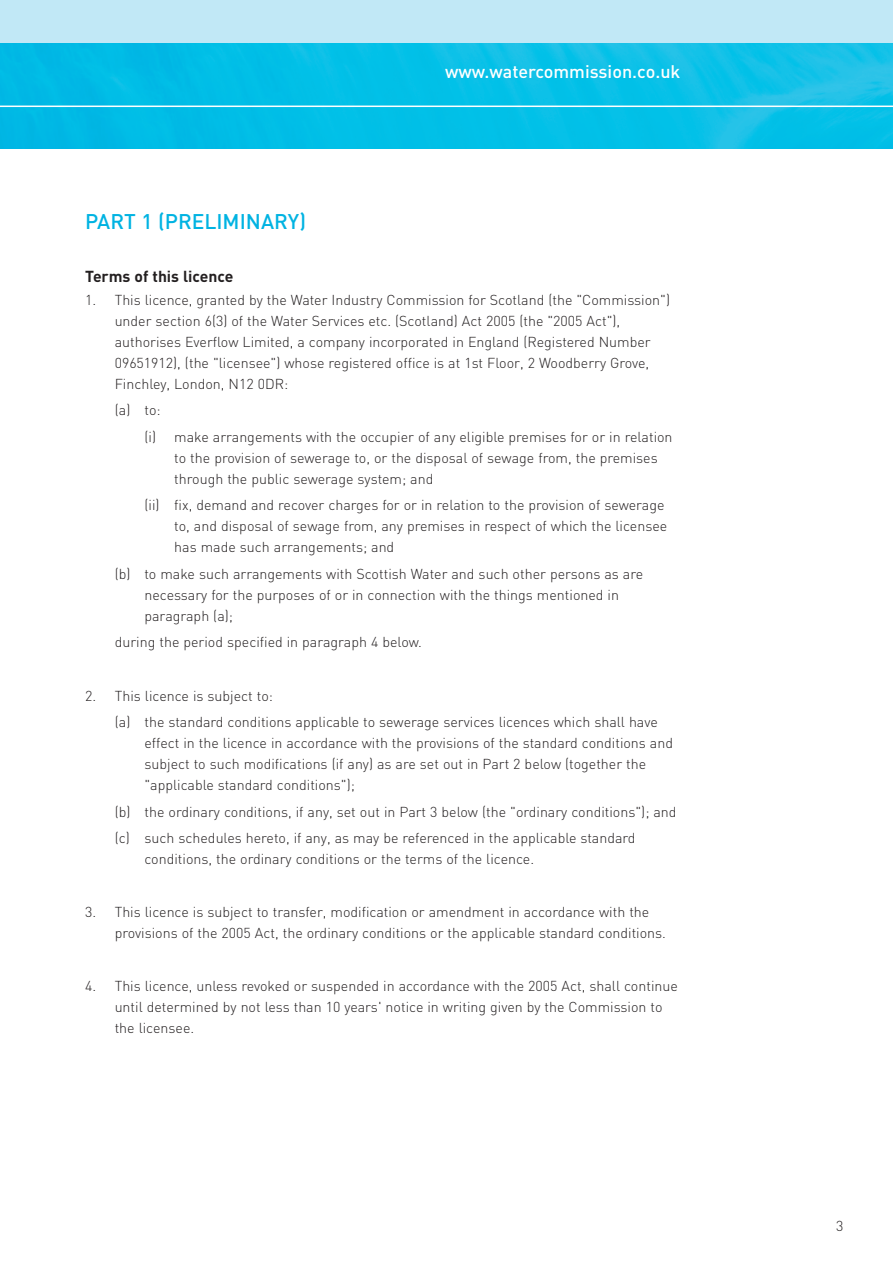
<style>
.page{position:relative;width:893px;height:1263px;background:#fff}
.page>*{position:absolute;margin:0;border:0;box-sizing:border-box;transform-origin:0 0}
.t1{font:500 21px "DIN";color:#00b3e2}
.t2{font:500 18px "DIN";color:#fff}
.t3{font:700 15.75px "DIN";color:#231f20}
.t4{font:300 14.25px/21px "DIN";color:#231f20}
</style>
<div class="page">
<img style="left:0;top:43px;width:892px;height:106px">
<div style="left:0;top:0;width:892px;height:43px;background:#c1e8f6"></div>
<hr style="left:0;top:106px;width:892px;height:1px;background:#fff">
<p class="t2" style="left:445px;top:65px;width:237px">www.watercommission.co.uk</p>
<h1 class="t1" style="left:85px;top:214px;width:222px">PART 1 (PRELIMINARY)</h1>
<p class="t3" style="left:85px;top:270px;width:150px">Terms of this licence</p>
<p class="t4" style="left:115px;top:291px;width:557px;text-indent:-30px">1. This licence, granted by the Water Industry Commission for Scotland (the "Commission") under section 6(3) of the Water Services etc. (Scotland) Act 2005 (the "2005 Act"), authorises Everflow Limited, a company incorporated in England (Registered Number 09651912), (the "licensee") whose registered office is at 1st Floor, 2 Woodberry Grove, Finchley, London, N12 0DR:</p>
<p class="t4" style="left:145px;top:399px;width:529px;line-height:26.5px;text-indent:-30px">(a) to:<br>(i) make arrangements with the occupier of any eligible premises for or in relation</p>
<p class="t4" style="left:174px;top:449px;width:485px">to the provision of sewerage to, or the disposal of sewage from, the premises through the public sewerage system; and</p>
<p class="t4" style="left:174px;top:497px;width:494px;text-indent:-30px">(ii) fix, demand and recover charges for or in relation to the provision of sewerage to, and disposal of sewage from, any premises in respect of which the licensee has made such arrangements; and</p>
<p class="t4" style="left:144px;top:565px;width:500px;text-indent:-30px">(b) to make such arrangements with Scottish Water and such other persons as are necessary for the purposes of or in connection with the things mentioned in paragraph (a);</p>
<p class="t4" style="left:115px;top:634px;width:308px">during the period specified in paragraph 4 below.</p>
<p class="t4" style="left:115px;top:684px;width:544px;line-height:26.5px;text-indent:-30px">2. This licence is subject to:<br>(a) the standard conditions applicable to sewerage services licences which shall have</p>
<p class="t4" style="left:144px;top:734px;width:530px">effect in the licence in accordance with the provisions of the standard conditions and subject to such modifications (if any) as are set out in Part 2 below (together the "applicable standard conditions");</p>
<p class="t4" style="left:115px;top:800px;width:563px;line-height:26.5px">(b) the ordinary conditions, if any, set out in Part 3 below (the "ordinary conditions"); and (c) such schedules hereto, if any, as may be referenced in the applicable standard</p>
<p class="t4" style="left:144px;top:850px;width:391px">conditions, the ordinary conditions or the terms of the licence.</p>
<p class="t4" style="left:115px;top:903px;width:553px;text-indent:-30px">3. This licence is subject to transfer, modification or amendment in accordance with the provisions of the 2005 Act, the ordinary conditions or the applicable standard conditions.</p>
<p class="t4" style="left:115px;top:977px;width:565px;text-indent:-30px">4. This licence, unless revoked or suspended in accordance with the 2005 Act, shall continue until determined by not less than 10 years' notice in writing given by the Commission to the licensee.</p>
<p class="t4" style="left:836px;top:1217px;width:9px">3</p>
</div>
